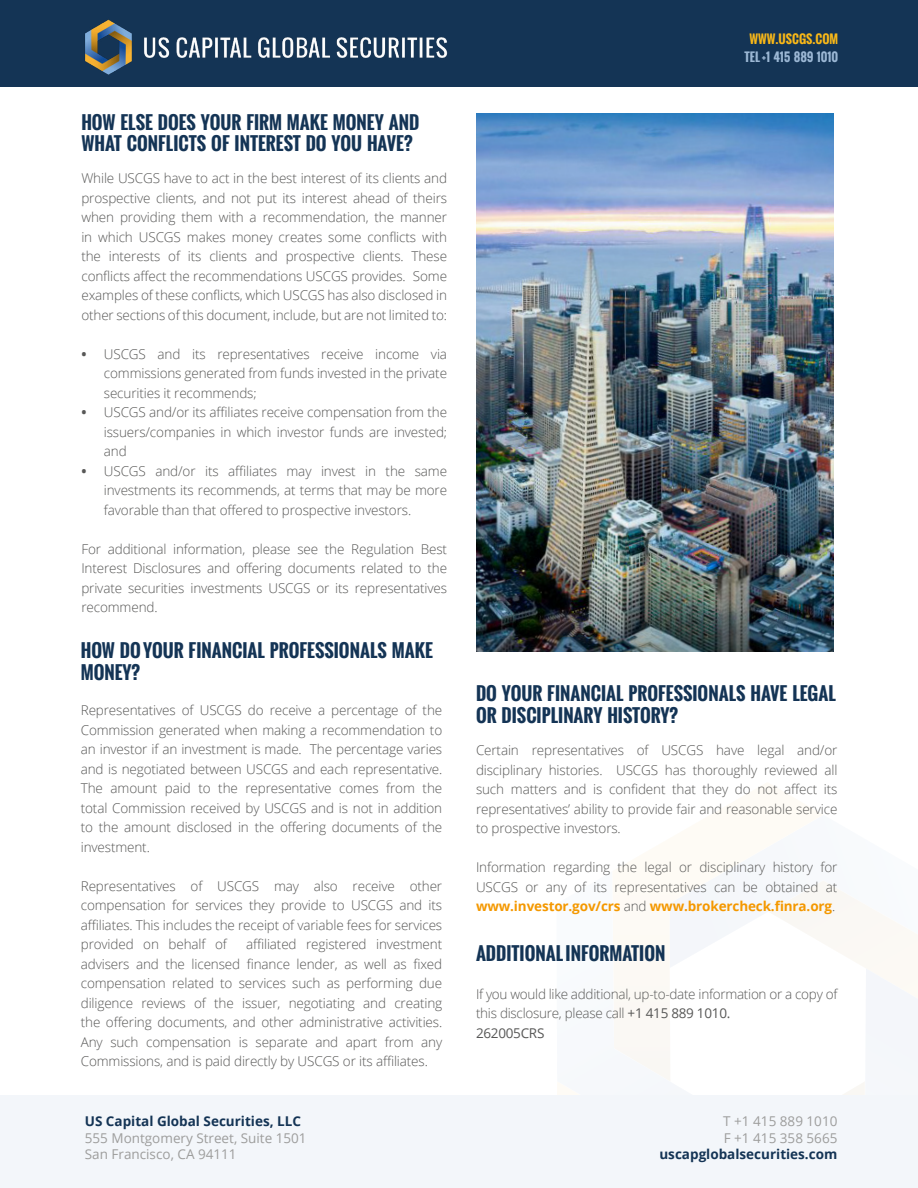
<style>
.page{position:relative;width:918px;height:1188px;background:#fff}
.page>*{position:absolute;margin:0;border:0;box-sizing:border-box;transform-origin:0 0}
.t1{font:700 18px/21.6px "Oswald";color:#143455}
.t2{font:300 13.5px/19.5px "Open Sans";letter-spacing:-.01em;color:#575756;text-align:justify}
.t3{font:13.5px/16.2px "Open Sans";color:#9d9d9c}
.t4{font:700 13.5px "Open Sans";color:#143455}
.t5{font:700 12px "Oswald";color:#9bb7d4}
.t6{font:700 12px "Oswald";color:#f9b818}
.s1{font-weight:700}
.s2{font-weight:700;color:#f49800}
.s3{font-weight:400}
</style>
<div class="page">
<svg style="left:557px;top:880px;width:361px;height:216px"></svg>
<div style="left:0;top:0;width:918px;height:86px;background:#143455"></div>
<img style="left:85px;top:19px;width:363px;height:56px">
<div style="left:0;top:1096px;width:918px;height:92px;background:#f3f6fa"></div>
<img style="left:476px;top:114px;width:357px;height:538px">
<h1 class="t1" style="left:81px;top:111px;width:339px">HOW ELSE DOES YOUR FIRM MAKE MONEY AND<br>WHAT CONFLICTS OF INTEREST DO YOU HAVE?</h1>
<p class="t2" style="left:81px;top:168px;width:367px">While USCGS have to act in the best interest of its clients and prospective clients, and not put its interest ahead of theirs when providing them with a recommendation, the manner in which USCGS makes money creates some conflicts with the interests of its clients and prospective clients. These conflicts affect the recommendations USCGS provides. Some examples of these conflicts, which USCGS has also disclosed in other sections of this document, include, but are not limited to:</p>
<p class="t2" style="left:104px;top:344px;width:345px;text-indent:-23px"><span class="s1">•</span> USCGS and its representatives receive income via commissions generated from funds invested in the private securities it recommends;</p>
<p class="t2" style="left:104px;top:402px;width:345px;text-indent:-23px"><span class="s1">•</span> USCGS and/or its affiliates receive compensation from the issuers/companies in which investor funds are invested; and</p>
<p class="t2" style="left:104px;top:461px;width:345px;text-indent:-23px"><span class="s1">•</span> USCGS and/or its affiliates may invest in the same investments its recommends, at terms that may be more favorable than that offered to prospective investors.</p>
<p class="t2" style="left:81px;top:539px;width:367px">For additional information, please see the Regulation Best Interest Disclosures and offering documents related to the private securities investments USCGS or its representatives recommend.</p>
<h1 class="t1" style="left:81px;top:640px;width:354px">HOW DO YOUR FINANCIAL PROFESSIONALS MAKE<br>MONEY?</h1>
<p class="t2" style="left:81px;top:700px;width:363px">Representatives of USCGS do receive a percentage of the Commission generated when making a recommendation to an investor if an investment is made. The percentage varies and is negotiated between USCGS and each representative.<br>The amount paid to the representative comes from the total Commission received by USCGS and is not in addition to the amount disclosed in the offering documents of the investment.</p>
<p class="t2" style="left:81px;top:876px;width:363px">Representatives of USCGS may also receive other compensation for services they provide to USCGS and its affiliates. This includes the receipt of variable fees for services provided on behalf of</p>
<p class="t2" style="left:81px;top:934px;width:363px;text-indent:165px">affiliated registered investment advisers and the licensed finance lender, as well as fixed compensation related to services such as performing due diligence reviews of the issuer, negotiating and creating the offering documents, and other administrative activities.<br>Any such compensation is separate and apart from any Commissions, and is paid directly by USCGS or its affiliates.</p>
<p class="t4" style="left:85px;top:1112px;width:218px">US Capital Global Securities, LLC</p>
<p class="t3" style="left:85px;top:1129px;width:223px">555 Montgomery Street, Suite 1501<br>San Francisco, CA 94111</p>
<p class="t6" style="left:749px;top:30px;width:90px">WWW.USCGS.COM</p>
<p class="t5" style="left:744px;top:48px;width:95px">TEL +1 415 889 1010</p>
<h1 class="t1" style="left:476px;top:682px;width:361px">DO YOUR FINANCIAL PROFESSIONALS HAVE LEGAL<br>OR DISCIPLINARY HISTORY?</h1>
<p class="t2" style="left:476px;top:740px;width:363px">Certain representatives of USCGS have legal and/or disciplinary histories. USCGS has thoroughly reviewed all such matters and is confident that they do not affect its representatives’ ability to provide fair and reasonable service to prospective investors.</p>
<p class="t2" style="left:476px;top:857px;width:363px">Information regarding the legal or disciplinary history for USCGS or any of its representatives can be obtained at <span class="s2">www.investor.gov/crs</span> and <span class="s2">www.brokercheck.finra.org</span>.</p>
<h1 class="t1" style="left:476px;top:942px;width:191px">ADDITIONAL INFORMATION</h1>
<p class="t2" style="left:476px;top:984px;width:363px;text-align:left">If you would like additional, up-to-date information or a copy of this disclosure, please call <span class="s3">+1 415 889 1010.<br>262005CRS</span></p>
<p class="t3" style="left:723px;top:1113px;width:116px">T +1 415 889 1010<br>F +1 415 358 5665</p>
<p class="t4" style="left:659px;top:1144px;width:179px">uscapglobalsecurities.com</p>
</div>
